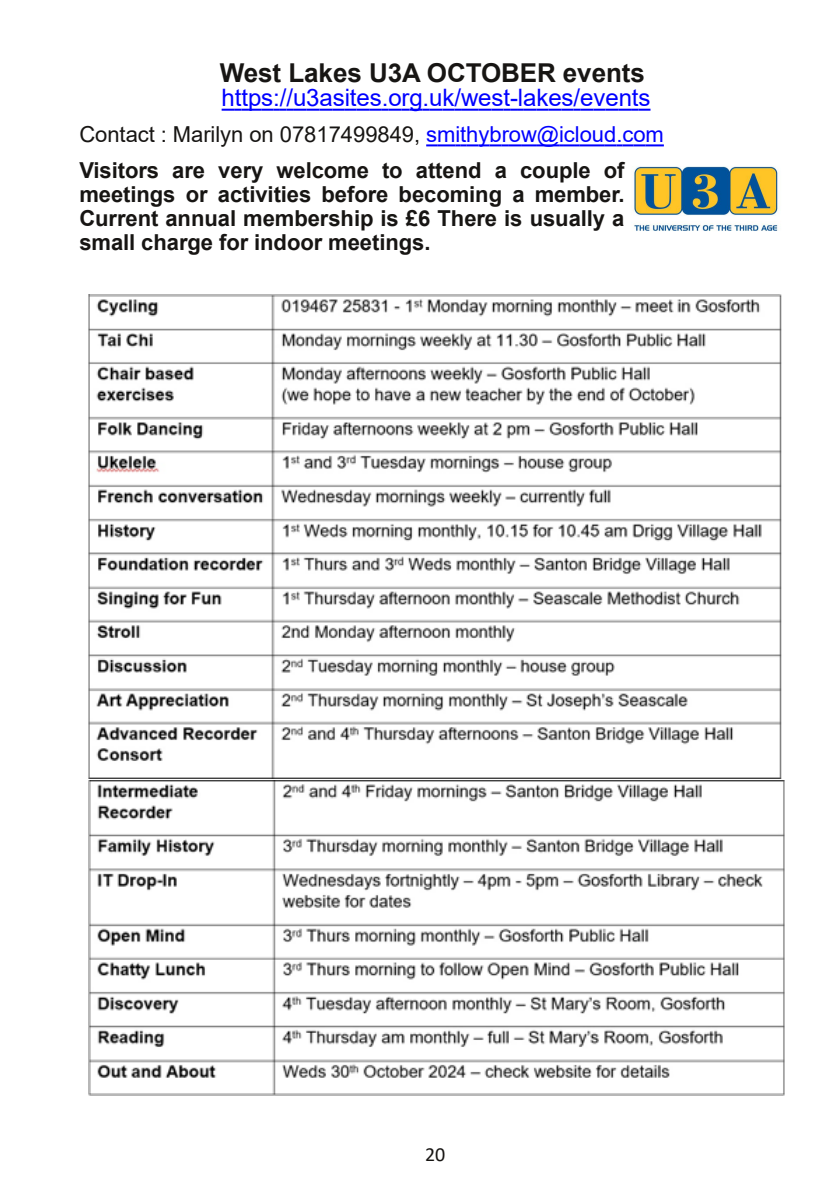
<style>
.page{position:relative;width:840px;height:1191px;background:#fff}
.page>*{position:absolute;margin:0;border:0;box-sizing:border-box;transform-origin:0 0}
.t1{font:700 26px "Arial";color:#171513}
.t2{font:24px "Arial";letter-spacing:-.005em;color:#00f}
.t3{font:700 22px/24px "Arial";color:#171513}
.t4{font:20px "Calibri";color:#171513}
.s1{font-weight:400}
.s2{font-weight:400;color:#00f}
</style>
<div class="page">
<svg style="left:221px;top:109px;width:429px;height:2px"></svg>
<svg style="left:426px;top:144px;width:110px;height:2px"></svg>
<hr style="left:536px;top:144px;width:23px;height:2px;background:#00f">
<svg style="left:559px;top:144px;width:104px;height:2px"></svg>
<img style="left:632px;top:166px;width:147px;height:65px">
<img style="left:88px;top:294px;width:694px;height:484px">
<img style="left:88px;top:780px;width:696px;height:316px">
<p class="t1" style="left:220px;top:59px;width:426px">West Lakes U3A OCTOBER events</p>
<p class="t2" style="left:221px;top:85px;width:430px">https://u3asites.org.uk/west-lakes/events</p>
<p class="t3" style="left:79px;top:117px;width:585px;line-height:36px"><span class="s1">Contact : Marilyn on 07817499849,</span> <span class="s2">smithybrow@icloud.com<br></span>Visitors are very welcome to attend a couple of</p>
<p class="t3" style="left:79px;top:183px;width:546px;text-align:justify">meetings or activities before becoming a member.<br>Current annual membership is £6 There is usually a small charge for indoor meetings.</p>
<p class="t4" style="left:425px;top:1145px;width:22px">20</p>
</div>
